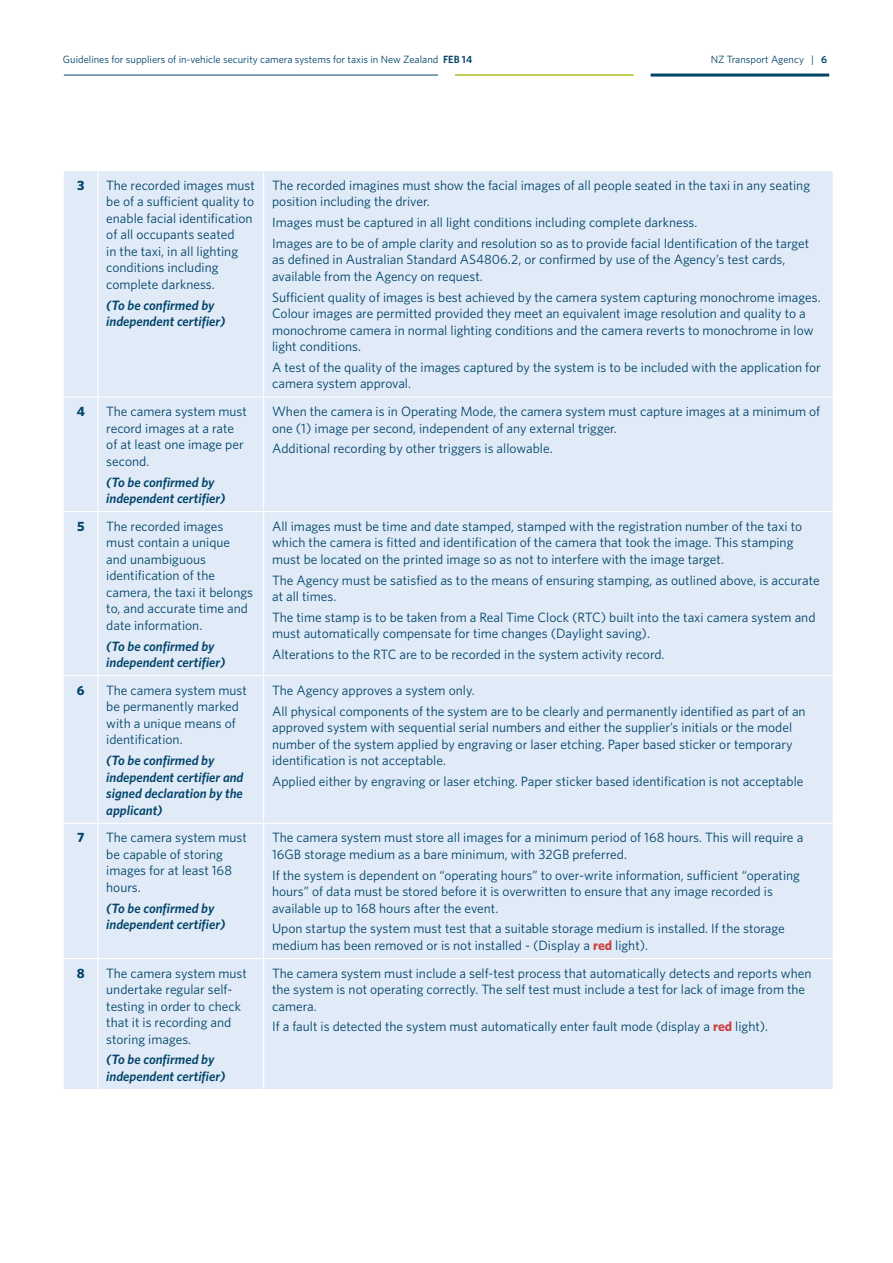
<style>
.page{position:relative;width:893px;height:1263px;background:#fff}
.page>*{position:absolute;margin:0;border:0;box-sizing:border-box;transform-origin:0 0}
.t1{font:13.5px/16.5px "Whitney";color:#00446a}
.t2{font:italic 600 13.5px/16.5px "Whitney";color:#00446a}
.t3{font:700 13.5px "Whitney";color:#00446a}
.t4{font:10.5px "Whitney";color:#00446a}
.s1{font-weight:600}
.s2{font-weight:700;color:#ca4242}
</style>
<div class="page">
<hr style="left:651px;top:74px;width:178px;height:3px;background:#00446a">
<hr style="left:64px;top:75px;width:374px;height:1px;background:#00446a">
<hr style="left:455px;top:74px;width:179px;height:2px;background:#afbc22">
<div style="left:64px;top:171px;width:769px;height:918px;background:#e1eaf7"></div>
<hr style="left:97px;top:171px;width:1px;height:225px;background:#fff">
<hr style="left:263px;top:171px;width:1px;height:225px;background:#fff">
<hr style="left:64px;top:396px;width:34px;height:2px;background:#fff">
<hr style="left:98px;top:396px;width:166px;height:2px;background:#fff">
<hr style="left:97px;top:398px;width:1px;height:113px;background:#fff">
<hr style="left:264px;top:396px;width:569px;height:2px;background:#fff">
<hr style="left:263px;top:398px;width:1px;height:113px;background:#fff">
<hr style="left:64px;top:511px;width:34px;height:1px;background:#fff">
<hr style="left:98px;top:511px;width:166px;height:1px;background:#fff">
<hr style="left:97px;top:512px;width:1px;height:163px;background:#fff">
<hr style="left:264px;top:511px;width:569px;height:1px;background:#fff">
<hr style="left:263px;top:512px;width:1px;height:163px;background:#fff">
<hr style="left:64px;top:675px;width:34px;height:1px;background:#fff">
<hr style="left:98px;top:675px;width:166px;height:1px;background:#fff">
<hr style="left:97px;top:676px;width:1px;height:147px;background:#fff">
<hr style="left:264px;top:675px;width:569px;height:1px;background:#fff">
<hr style="left:263px;top:676px;width:1px;height:147px;background:#fff">
<hr style="left:64px;top:823px;width:34px;height:1px;background:#fff">
<hr style="left:98px;top:823px;width:166px;height:1px;background:#fff">
<hr style="left:97px;top:824px;width:1px;height:134px;background:#fff">
<hr style="left:264px;top:823px;width:569px;height:1px;background:#fff">
<hr style="left:263px;top:824px;width:1px;height:134px;background:#fff">
<hr style="left:64px;top:958px;width:34px;height:1px;background:#fff">
<hr style="left:98px;top:958px;width:166px;height:1px;background:#fff">
<hr style="left:97px;top:959px;width:1px;height:130px;background:#fff">
<hr style="left:264px;top:958px;width:569px;height:1px;background:#fff">
<hr style="left:263px;top:959px;width:1px;height:130px;background:#fff">
<p class="t4" style="left:63px;top:52px;width:411px">Guidelines for suppliers of in-vehicle security camera systems for taxis in New Zealand <span class="s1">FEB 14</span></p>
<p class="t4" style="left:711px;top:52px;width:118px">NZ Transport Agency | <span class="s1">6</span></p>
<p class="t3" style="left:77px;top:176px;width:9px">3</p>
<p class="t1" style="left:106px;top:177px;width:150px">The recorded images must be of a sufficient quality to enable facial identification of all occupants seated<br>in the taxi, in all lighting conditions including complete darkness.</p>
<p class="t2" style="left:106px;top:296px;width:121px">(To be confirmed by independent certifier)</p>
<p class="t3" style="left:77px;top:402px;width:10px">4</p>
<p class="t1" style="left:106px;top:403px;width:142px">The camera system must record images at a rate of at least one image per second.</p>
<p class="t2" style="left:106px;top:473px;width:121px">(To be confirmed by independent certifier)</p>
<p class="t3" style="left:77px;top:517px;width:9px">5</p>
<p class="t1" style="left:106px;top:517px;width:148px">The recorded images must contain a unique and unambiguous identification of the camera, the taxi it belongs to, and accurate time and date information.</p>
<p class="t2" style="left:106px;top:637px;width:121px">(To be confirmed by independent certifier)</p>
<p class="t3" style="left:77px;top:681px;width:9px">6</p>
<p class="t1" style="left:106px;top:681px;width:142px">The camera system must be permanently marked with a unique means of identification.</p>
<p class="t2" style="left:106px;top:752px;width:139px">(To be confirmed by independent certifier and signed declaration by the applicant)</p>
<p class="t3" style="left:77px;top:829px;width:9px">7</p>
<p class="t1" style="left:106px;top:829px;width:142px">The camera system must be capable of storing images for at least 168 hours.</p>
<p class="t2" style="left:106px;top:899px;width:121px">(To be confirmed by independent certifier)</p>
<p class="t3" style="left:77px;top:964px;width:9px">8</p>
<p class="t1" style="left:106px;top:964px;width:142px">The camera system must undertake regular self&shy;testing in order to check that it is recording and storing images.</p>
<p class="t2" style="left:106px;top:1051px;width:121px">(To be confirmed by independent certifier)</p>
<p class="t1" style="left:272px;top:177px;width:539px">The recorded imagines must show the facial images of all people seated in the taxi in any seating position including the driver.</p>
<p class="t1" style="left:272px;top:212px;width:539px;line-height:20.7px">Images must be captured in all light conditions including complete darkness.<br>Images are to be of ample clarity and resolution so as to provide facial Identification of the target</p>
<p class="t1" style="left:272px;top:251px;width:515px">as defined in Australian Standard AS4806.2, or confirmed by use of the Agency’s test cards, available from the Agency on request.</p>
<p class="t1" style="left:272px;top:288px;width:550px">Sufficient quality of images is best achieved by the camera system capturing monochrome images.<br>Colour images are permitted provided they meet an equivalent image resolution and quality to a monochrome camera in normal lighting conditions and the camera reverts to monochrome in low light conditions.</p>
<p class="t1" style="left:272px;top:359px;width:550px">A test of the quality of the images captured by the system is to be included with the application for camera system approval.</p>
<p class="t1" style="left:272px;top:403px;width:550px">When the camera is in Operating Mode, the camera system must capture images at a minimum of one (1) image per second, independent of any external trigger.</p>
<p class="t1" style="left:272px;top:440px;width:282px">Additional recording by other triggers is allowable.</p>
<p class="t1" style="left:272px;top:517px;width:532px">All images must be time and date stamped, stamped with the registration number of the taxi to which the camera is fitted and identification of the camera that took the image. This stamping must be located on the printed image so as not to interfere with the image target.</p>
<p class="t1" style="left:272px;top:571px;width:549px">The Agency must be satisfied as to the means of ensuring stamping, as outlined above, is accurate at all times.</p>
<p class="t1" style="left:272px;top:608px;width:545px">The time stamp is to be taken from a Real Time Clock (RTC) built into the taxi camera system and must automatically compensate for time changes (Daylight saving).</p>
<p class="t1" style="left:272px;top:646px;width:394px">Alterations to the RTC are to be recorded in the system activity record.</p>
<p class="t1" style="left:272px;top:679px;width:535px;line-height:20.7px">The Agency approves a system only.<br>All physical components of the system are to be clearly and permanently identified as part of an</p>
<p class="t1" style="left:272px;top:719px;width:522px;text-align:justify">approved system with sequential serial numbers and either the supplier’s initials or the model number of the system applied by engraving or laser etching. Paper based sticker or temporary identification is not acceptable.</p>
<p class="t1" style="left:272px;top:772px;width:533px">Applied either by engraving or laser etching. Paper sticker based identification is not acceptable</p>
<p class="t1" style="left:272px;top:829px;width:533px">The camera system must store all images for a minimum period of 168 hours. This will require a<br>16GB storage medium as a bare minimum, with 32GB preferred.</p>
<p class="t1" style="left:272px;top:866px;width:529px">If the system is dependent on “operating hours” to over-write information, sufficient “operating hours” of data must be stored before it is overwritten to ensure that any image recorded is available up to 168 hours after the event.</p>
<p class="t1" style="left:272px;top:920px;width:514px">Upon startup the system must test that a suitable storage medium is installed. If the storage medium has been removed or is not installed - (Display a <span class="s2">red</span> light).</p>
<p class="t1" style="left:272px;top:964px;width:541px">The camera system must include a self-test process that automatically detects and reports when the system is not operating correctly. The self test must include a test for lack of image from the camera.</p>
<p class="t1" style="left:272px;top:1018px;width:498px">If a fault is detected the system must automatically enter fault mode (display a <span class="s2">red</span> light).</p>
</div>
